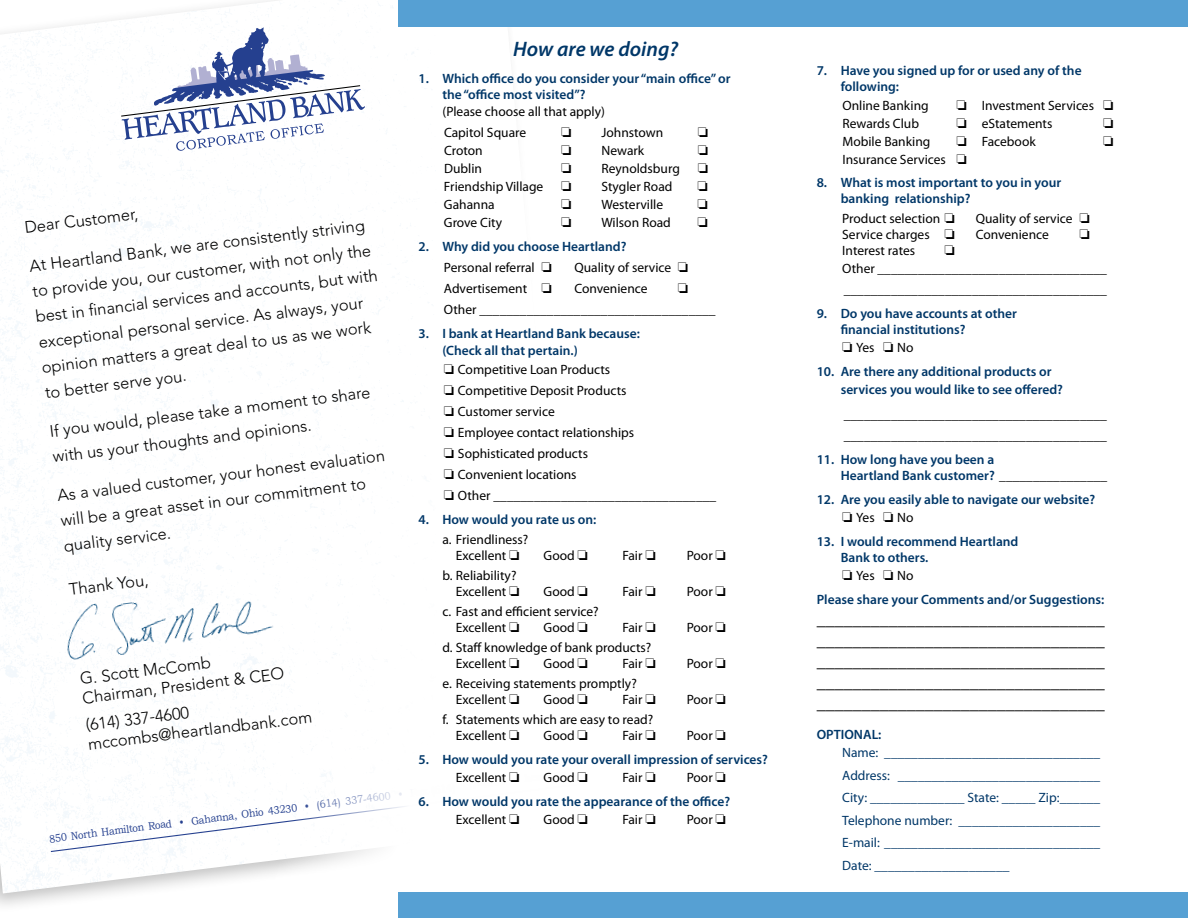
<style>
.page{position:relative;width:1188px;height:918px;background:#fff}
.page>*{position:absolute;margin:0;border:0;box-sizing:border-box;transform-origin:0 0}
.t1{font:italic 600 21px "Myriad Pro";color:#003768}
.t2{font:600 18px/21px "Myriad Pro";color:#000;text-align:justify}
.t3{font:300 16.5px/25.5px "Avenir";color:#000}
.t4{font:13.5px/16.5px "Myriad Pro";color:#000}
.t5{font:600 13.5px/16.2px "Myriad Pro";color:#003768}
.t6{font:13.5px/22.5px "Myriad Pro";color:#003768;text-align:justify}
.t7{font:10.95px "Bookman Old Style";color:#25408f;scale:.9 1}
.s1{font-weight:400;color:#000}
.s2{color:#000}
</style>
<div class="page">
<img style="left:0;top:0;width:436px;height:894px">
<svg style="left:120px;top:27px;width:245px;height:124px"></svg>
<svg style="left:50px;top:778px;width:386px;height:75px"></svg>
<div style="left:398px;top:0;width:790px;height:26px;background:#56a0d3"></div>
<img style="left:47px;top:563px;width:251px;height:116px">
<div style="left:398px;top:893px;width:790px;height:25px;background:#56a0d3"></div>
<h1 class="t1" style="left:513px;top:36px;width:166px">How are we doing?</h1>
<p class="t5" style="left:442px;top:70px;width:290px;text-indent:-24px">1. Which office do you consider your “main office” or the “office most visited”?</p>
<p class="t4" style="left:443px;top:100px;width:164px;line-height:21.8px">(Please choose all that apply)<br>Capitol Square</p>
<p class="t4" style="left:561px;top:124px;width:104px">□ Johnstown</p>
<p class="t4" style="left:444px;top:142px;width:40px">Croton</p>
<p class="t4" style="left:561px;top:142px;width:85px">□ Newark</p>
<p class="t4" style="left:444px;top:160px;width:39px">Dublin</p>
<p class="t4" style="left:561px;top:160px;width:120px">□ Reynoldsburg</p>
<p class="t4" style="left:444px;top:178px;width:101px">Friendship Village</p>
<p class="t4" style="left:561px;top:178px;width:113px">□ Stygler Road</p>
<p class="t4" style="left:444px;top:196px;width:52px">Gahanna</p>
<p class="t4" style="left:561px;top:196px;width:104px">□ Westerville</p>
<p class="t4" style="left:444px;top:214px;width:60px">Grove City</p>
<p class="t4" style="left:561px;top:214px;width:111px">□ Wilson Road</p>
<p class="t5" style="left:444px;top:236px;width:184px;line-height:21px;text-indent:-26px">2. Why did you choose Heartland?<br><span class="s1">Personal referral</span> <span class="s2">□</span></p>
<p class="t3" style="left:23px;top:215px;width:116px;rotate:-7deg">Dear Customer,</p>
<p class="t3" style="left:28px;top:253px;width:346px;rotate:-7deg">At Heartland Bank, we are consistently striving to provide you, our customer, with not only the best in fi nancial services and accounts, but with exceptional personal service. As always, your opinion matters a great deal to us as we work to better serve you.</p>
<p class="t4" style="left:574px;top:259px;width:115px">Quality of service □</p>
<p class="t4" style="left:444px;top:280px;width:109px">Advertisement □</p>
<p class="t4" style="left:574px;top:280px;width:75px">Convenience</p>
<p class="t4" style="left:444px;top:301px;width:273px">Other ___________________________________</p>
<p class="t5" style="left:442px;top:325px;width:199px;text-indent:-24px">3. I bank at Heartland Bank because: (Check all that pertain.)</p>
<p class="t4" style="left:444px;top:361px;width:168px">□ Competitive Loan Products</p>
<p class="t4" style="left:444px;top:382px;width:184px">□ Competitive Deposit Products</p>
<p class="t4" style="left:444px;top:403px;width:112px">□ Customer service</p>
<p class="t4" style="left:444px;top:424px;width:192px">□ Employee contact relationships</p>
<p class="t4" style="left:444px;top:445px;width:146px">□ Sophisticated products</p>
<p class="t4" style="left:444px;top:466px;width:134px">□ Convenient locations</p>
<p class="t4" style="left:444px;top:487px;width:274px">□ Other _________________________________</p>
<p class="t5" style="left:418px;top:511px;width:179px">4. How would you rate us on:</p>
<p class="t4" style="left:442px;top:531px;width:87px;text-align:center">a. Friendliness?<br>Excellent □</p>
<p class="t3" style="left:48px;top:419px;width:324px;rotate:-7deg">If you would, please take a moment to share with us your thoughts and opinions.</p>
<p class="t3" style="left:56px;top:483px;width:331px;rotate:-7deg">As a valued customer, your honest evaluation will be a great asset in our commitment to quality service.</p>
<p class="t3" style="left:68px;top:577px;width:81px;rotate:-7deg">Thank You,</p>
<p class="t4" style="left:544px;top:547px;width:46px">Good □</p>
<p class="t4" style="left:622px;top:547px;width:35px">Fair □</p>
<p class="t4" style="left:687px;top:547px;width:41px">Poor □</p>
<p class="t4" style="left:442px;top:567px;width:79px;text-align:right">b. Reliability?<br>Excellent □</p>
<p class="t4" style="left:544px;top:583px;width:46px">Good □</p>
<p class="t4" style="left:622px;top:583px;width:35px">Fair □</p>
<p class="t4" style="left:687px;top:583px;width:41px">Poor □</p>
<p class="t4" style="left:456px;top:603px;width:144px;text-indent:-14px">c. Fast and efficient service?<br>Excellent □</p>
<p class="t4" style="left:544px;top:619px;width:46px">Good □</p>
<p class="t4" style="left:622px;top:619px;width:35px">Fair □</p>
<p class="t4" style="left:687px;top:619px;width:41px">Poor □</p>
<p class="t4" style="left:456px;top:639px;width:197px;text-indent:-14px">d. Staff knowledge of bank products?<br>Excellent □</p>
<p class="t3" style="left:79px;top:669px;width:205px;line-height:19.5px;rotate:-7deg">G. Scott McComb<br>Chairman, President &amp; CEO</p>
<p class="t3" style="left:85px;top:715px;width:227px;line-height:19.5px;rotate:-7deg">(614) 337-4600 mccombs@heartlandbank.com</p>
<p class="t4" style="left:544px;top:655px;width:46px">Good □</p>
<p class="t4" style="left:622px;top:655px;width:35px">Fair □</p>
<p class="t4" style="left:687px;top:655px;width:41px">Poor □</p>
<p class="t4" style="left:456px;top:675px;width:182px;text-indent:-14px">e. Receiving statements promptly?<br>Excellent □</p>
<p class="t4" style="left:544px;top:691px;width:46px">Good □</p>
<p class="t4" style="left:622px;top:691px;width:35px">Fair □</p>
<p class="t4" style="left:687px;top:691px;width:41px">Poor □</p>
<p class="t4" style="left:456px;top:711px;width:199px;text-indent:-14px">f. Statements which are easy to read?<br>Excellent □</p>
<p class="t4" style="left:544px;top:727px;width:46px">Good □</p>
<p class="t4" style="left:622px;top:727px;width:35px">Fair □</p>
<p class="t4" style="left:687px;top:727px;width:41px">Poor □</p>
<p class="t5" style="left:456px;top:750px;width:314px;line-height:18px;text-indent:-38px">5. How would you rate your overall impression of services?<br><span class="s1">Excellent</span> <span class="s2">□</span></p>
<p class="t7" style="left:48px;top:831px;width:635px;rotate:-7deg">850 North Hamilton Road • Gahanna, Ohio 43230 • (614) 337-4600 • Fax (614) 337-4604 • heartlandbank.com</p>
<p class="t4" style="left:544px;top:769px;width:46px">Good □</p>
<p class="t4" style="left:622px;top:769px;width:35px">Fair □</p>
<p class="t4" style="left:687px;top:769px;width:41px">Poor □</p>
<p class="t5" style="left:456px;top:792px;width:276px;line-height:18px;text-indent:-38px">6. How would you rate the appearance of the office?<br><span class="s1">Excellent</span> <span class="s2">□</span></p>
<p class="t4" style="left:544px;top:811px;width:46px">Good □</p>
<p class="t4" style="left:622px;top:811px;width:35px">Fair □</p>
<p class="t4" style="left:687px;top:811px;width:41px">Poor □</p>
<p class="t5" style="left:841px;top:62px;width:242px;text-indent:-24px">7. Have you signed up for or used any of the following:</p>
<p class="t4" style="left:842px;top:97px;width:88px">Online Banking</p>
<p class="t4" style="left:842px;top:115px;width:78px">Rewards Club</p>
<p class="t4" style="left:842px;top:133px;width:90px">Mobile Banking</p>
<p class="t4" style="left:842px;top:151px;width:126px">Insurance Services □</p>
<p class="t4" style="left:982px;top:97px;width:133px;line-height:18px">Investment Services □ eStatements</p>
<p class="t4" style="left:982px;top:133px;width:56px">Facebook</p>
<p class="t5" style="left:841px;top:174px;width:222px;text-indent:-24px">8. What is most important to you in your banking relationship?</p>
<p class="t4" style="left:842px;top:210px;width:114px">Product selection □</p>
<p class="t4" style="left:976px;top:210px;width:115px">Quality of service □</p>
<p class="t4" style="left:842px;top:226px;width:114px">Service charges □</p>
<p class="t4" style="left:976px;top:226px;width:75px">Convenience</p>
<p class="t4" style="left:842px;top:242px;width:74px">Interest rates</p>
<p class="t4" style="left:842px;top:258px;width:266px;line-height:21px">Other __________________________________ _______________________________________</p>
<p class="t5" style="left:841px;top:305px;width:178px;text-indent:-24px">9. Do you have accounts at other financial institutions?</p>
<p class="t4" style="left:842px;top:339px;width:73px">□ Yes □ No</p>
<p class="t5" style="left:841px;top:362px;width:224px;line-height:18px;text-indent:-24px">10. Are there any additional products or services you would like to see offered?</p>
<p class="t4" style="left:844px;top:404px;width:265px;line-height:21px">_______________________________________ _______________________________________</p>
<p class="t5" style="left:841px;top:451px;width:268px;text-indent:-24px">11. How long have you been a<br>Heartland Bank customer? <span class="s2">________________</span></p>
<p class="t5" style="left:817px;top:491px;width:280px">12. Are you easily able to navigate our website?</p>
<p class="t4" style="left:842px;top:509px;width:73px">□ Yes □ No</p>
<p class="t5" style="left:841px;top:533px;width:179px;text-indent:-24px">13. I would recommend Heartland<br>Bank to others.</p>
<p class="t5" style="left:817px;top:563px;width:289px;line-height:24px;text-indent:26px"><span class="s2">□</span> <span class="s1">Yes</span> <span class="s2">□</span> <span class="s1">No<br></span>Please share your Comments and/or Suggestions:</p>
<h2 class="t2" style="left:817px;top:608px;width:289px">________________________________ ________________________________ ________________________________ ________________________________ ________________________________</h2>
<p class="t5" style="left:817px;top:726px;width:66px">OPTIONAL:</p>
<p class="t6" style="left:842px;top:741px;width:259px">Name: ________________________________ Address: ______________________________ City: ______________ State: _____ Zip:______ Telephone number: _____________________ E-mail: ________________________________ Date: ____________________</p>
</div>
